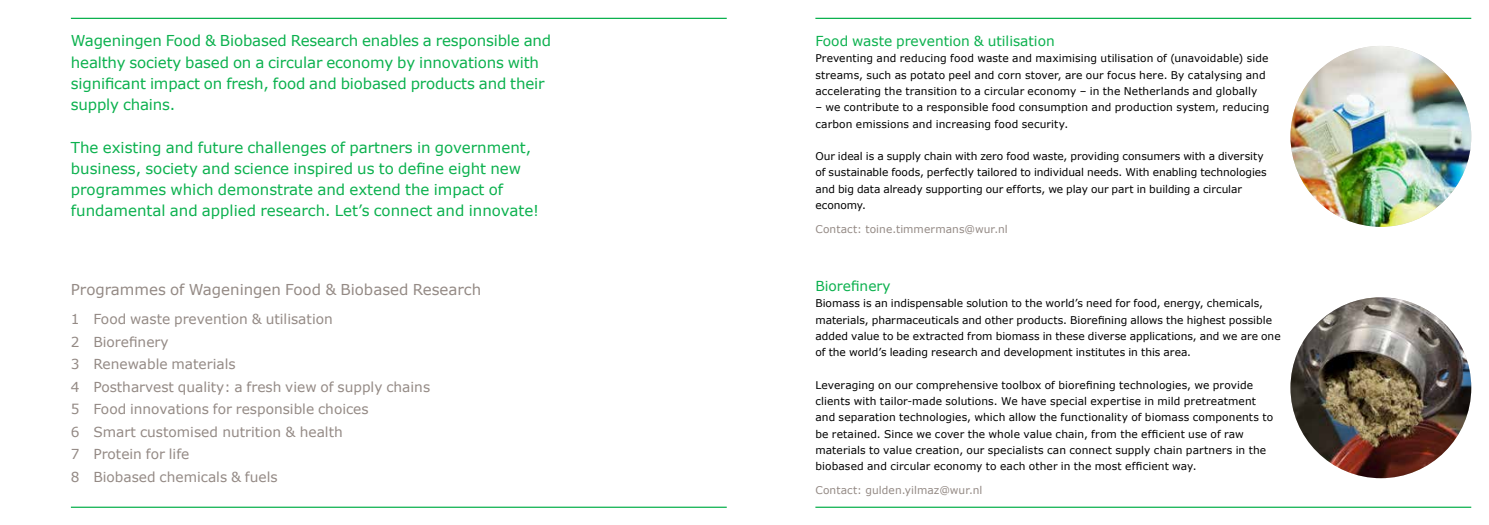
<style>
.page{position:relative;width:1489px;height:525px;background:#fff}
.page>*{position:absolute;margin:0;border:0;box-sizing:border-box;transform-origin:0 0}
.t1{font:15px/21.2px "Verdana";color:#0bb14e}
.t2{font:15px "Verdana";color:#948a85}
.t3{font:13.75px/22.5px "Verdana";color:#948a85}
.t4{font:13.75px "Verdana";color:#0bb14e}
.t5{font:10.62px/16.2px "Verdana";letter-spacing:.005em;color:#000}
.t6{font:10.62px "Verdana";letter-spacing:.01em;color:#948a85}
</style>
<div class="page">
<hr style="left:815px;top:18px;width:655px;height:1px;background:#0bb14e">
<hr style="left:71px;top:18px;width:655px;height:1px;background:#0bb14e">
<hr style="left:71px;top:506px;width:655px;height:1px;background:#0bb14e">
<img style="left:1290px;top:297px;width:180px;height:181px;border-radius:90px">
<img style="left:1290px;top:46px;width:180px;height:181px;border-radius:90px">
<hr style="left:815px;top:506px;width:655px;height:1px;background:#0bb14e">
<h1 class="t1" style="left:71px;top:30px;width:482px">Wageningen Food &amp; Biobased Research enables a responsible and healthy society based on a circular economy by innovations with significant impact on fresh, food and biobased products and their supply chains.</h1>
<p class="t1" style="left:71px;top:136px;width:470px">The existing and future challenges of partners in government, business, society and science inspired us to define eight new programmes which demonstrate and extend the impact of fundamental and applied research. Let’s connect and innovate!</p>
<h1 class="t2" style="left:71px;top:279px;width:412px">Programmes of Wageningen Food &amp; Biobased Research</h1>
<p class="t3" style="left:71px;top:307px;width:361px">1 Food waste prevention &amp; utilisation<br>2 Biorefinery<br>3 Renewable materials<br>4 Postharvest quality: a fresh view of supply chains<br>5 Food innovations for responsible choices<br>6 Smart customised nutrition &amp; health<br>7 Protein for life<br>8 Biobased chemicals &amp; fuels</p>
<p class="t4" style="left:815px;top:32px;width:241px">Food waste prevention &amp; utilisation</p>
<p class="t5" style="left:815px;top:50px;width:454px">Preventing and reducing food waste and maximising utilisation of (unavoidable) side streams, such as potato peel and corn stover, are our focus here. By catalysing and accelerating the transition to a circular economy – in the Netherlands and globally</p>
<p class="t5" style="left:815px;top:99px;width:455px">– we contribute to a responsible food consumption and production system, reducing carbon emissions and increasing food security.</p>
<p class="t5" style="left:815px;top:148px;width:453px">Our ideal is a supply chain with zero food waste, providing consumers with a diversity of sustainable foods, perfectly tailored to individual needs. With enabling technologies and big data already supporting our efforts, we play our part in building a circular economy.</p>
<p class="t6" style="left:815px;top:221px;width:194px">Contact: toine.timmermans@wur.nl</p>
<p class="t4" style="left:815px;top:276px;width:77px">Biorefinery</p>
<p class="t5" style="left:815px;top:295px;width:467px">Biomass is an indispensable solution to the world’s need for food, energy, chemicals, materials, pharmaceuticals and other products. Biorefining allows the highest possible added value to be extracted from biomass in these diverse applications, and we are one of the world’s leading research and development institutes in this area.</p>
<p class="t5" style="left:815px;top:376px;width:459px">Leveraging on our comprehensive toolbox of biorefining technologies, we provide clients with tailor-made solutions. We have special expertise in mild pretreatment and separation technologies, which allow the functionality of biomass components to be retained. Since we cover the whole value chain, from the efficient use of raw materials to value creation, our specialists can connect supply chain partners in the biobased and circular economy to each other in the most efficient way.</p>
<p class="t6" style="left:815px;top:482px;width:168px">Contact: gulden.yilmaz@wur.nl</p>
</div>
